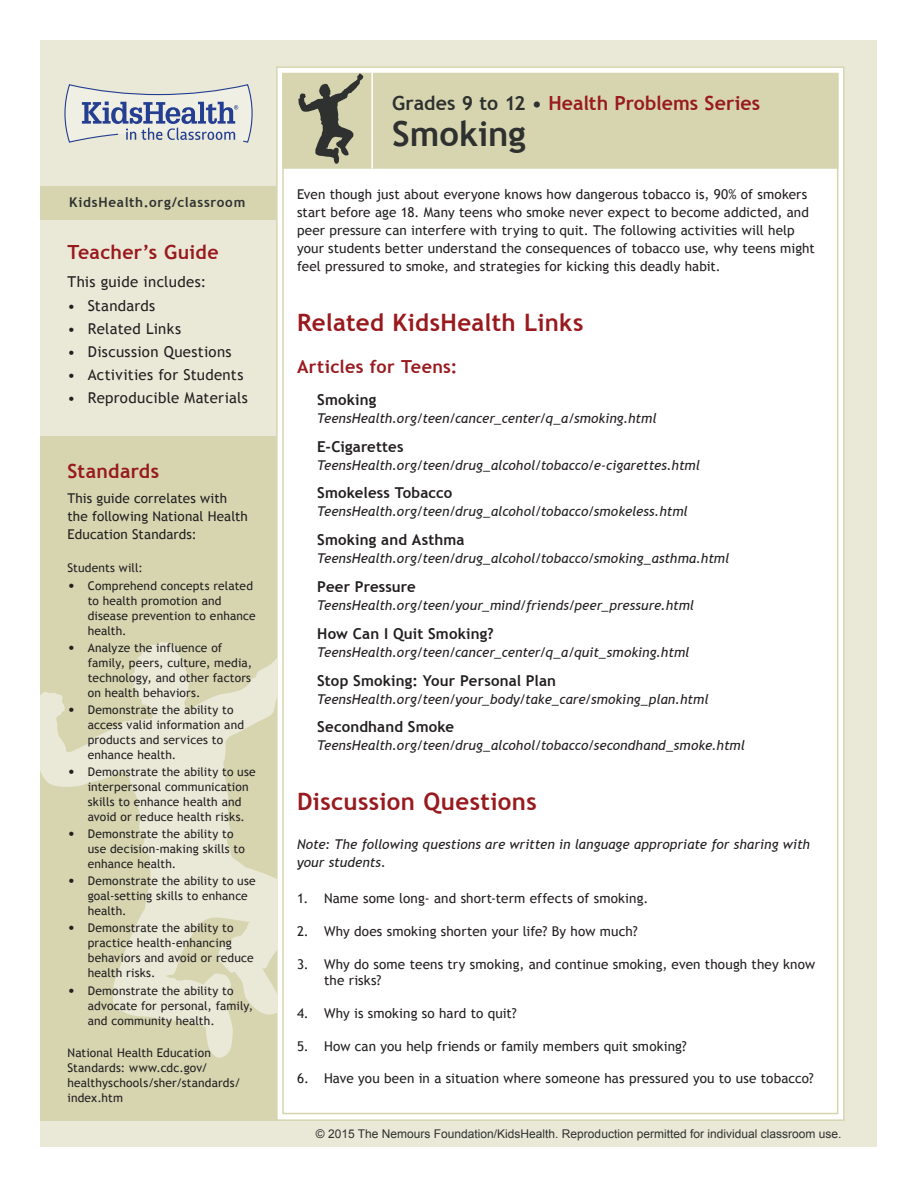
<style>
.page{position:relative;width:918px;height:1188px;background:#fff}
.page>*{position:absolute;margin:0;border:0;box-sizing:border-box;transform-origin:0 0}
.Lesson_Header{font:700 34.5px "Trebuchet MS";color:#2f3130}
.t1{font:700 24px "Trebuchet MS";letter-spacing:.015em;color:#991a1e}
.Lesson_Header-2{font:700 19.5px "Trebuchet MS";letter-spacing:.005em;color:#991a1e}
.t2{font:700 18px "Trebuchet MS";letter-spacing:.02em;color:#991a1e}
.Article_List{font:700 15px "Trebuchet MS";letter-spacing:.01em;color:#231f20}
.t3{font:15px "Trebuchet MS";letter-spacing:.02em;color:#231f20}
.t4{font:13.5px/18px "Trebuchet MS";letter-spacing:.01em;color:#231f20}
.Article_List-2{font:italic 13.5px "Trebuchet MS";color:#231f20}
.Note{font:italic 13.5px/18px "Trebuchet MS";letter-spacing:.005em;color:#231f20}
.t5{font:700 13.5px "Trebuchet MS";letter-spacing:.055em;color:#2f3130}
.t6{font:12px/15px "Trebuchet MS";letter-spacing:.01em;color:#231f20}
.t7{font:12px "Arial";color:#2f3130}
.s1{font-size:15px}
.s2{color:#2f3130}
</style>
<div class="page">
<div style="left:40px;top:40px;width:838px;height:1108px;background:#eae9d8"></div>
<div style="left:277px;top:67px;width:567px;height:1053px;background:#fff"></div>
<div style="left:283px;top:74px;width:555px;height:94px;background:#d6d5b0"></div>
<div style="left:282px;top:73px;width:556px;height:96px;border:2px solid #d6d5b0"></div>
<hr style="left:371px;top:73px;width:2px;height:96px;background:#fff">
<div style="left:40px;top:436px;width:237px;height:685px;background:#d6d5b0"></div>
<div style="left:40px;top:186px;width:237px;height:33px;background:#d6d5b0"></div>
<svg style="left:64px;top:84px;width:189px;height:59px"></svg>
<svg style="left:298px;top:74px;width:65px;height:90px"></svg>
<svg style="left:40px;top:642px;width:237px;height:416px"></svg>
<p class="t5" style="left:69px;top:194px;width:178px">KidsHealth.org/classroom</p>
<p class="Lesson_Header-2" style="left:68px;top:240px;width:153px">Teacher’s Guide</p>
<p class="t3" style="left:68px;top:273px;width:140px">This guide includes:</p>
<p class="t3" style="left:68px;top:296px;width:89px">• Standards</p>
<p class="t3" style="left:68px;top:320px;width:115px">• Related Links</p>
<p class="t3" style="left:68px;top:343px;width:166px">• Discussion Questions</p>
<p class="t3" style="left:68px;top:366px;width:177px">• Activities for Students</p>
<p class="t3" style="left:68px;top:389px;width:182px">• Reproducible Materials</p>
<p class="Lesson_Header-2" style="left:68px;top:459px;width:93px">Standards</p>
<p class="t4" style="left:68px;top:490px;width:182px">This guide correlates with the following National Health<br>Education Standards:</p>
<p class="t6" style="left:68px;top:561px;width:77px">Students will:</p>
<p class="t6" style="left:88px;top:578px;width:169px;text-indent:-20px"><span class="s1">•</span> Comprehend concepts related to health promotion and disease prevention to enhance health.</p>
<p class="t6" style="left:88px;top:640px;width:166px;text-indent:-20px"><span class="s1">•</span> Analyze the influence of family, peers, culture, media, technology, and other factors on health behaviors.</p>
<p class="t6" style="left:88px;top:702px;width:158px;text-indent:-20px"><span class="s1">•</span> Demonstrate the ability to access valid information and products and services to enhance health.</p>
<p class="t6" style="left:88px;top:764px;width:170px;text-indent:-20px"><span class="s1">•</span> Demonstrate the ability to use interpersonal communication skills to enhance health and avoid or reduce health risks.</p>
<p class="t6" style="left:88px;top:827px;width:159px;text-indent:-20px"><span class="s1">•</span> Demonstrate the ability to use decision-making skills to enhance health.</p>
<p class="t6" style="left:88px;top:874px;width:170px;text-indent:-20px"><span class="s1">•</span> Demonstrate the ability to use goal-setting skills to enhance health.</p>
<p class="t6" style="left:88px;top:921px;width:167px;text-indent:-20px"><span class="s1">•</span> Demonstrate the ability to practice health-enhancing behaviors and avoid or reduce health risks.</p>
<p class="t6" style="left:88px;top:983px;width:167px;text-indent:-20px"><span class="s1">•</span> Demonstrate the ability to advocate for personal, family, and community health.</p>
<p class="t6" style="left:68px;top:1045px;width:175px">National Health Education<br>Standards: www.cdc.gov/ healthyschools/sher/standards/ index.htm</p>
<p class="Lesson_Header-2" style="left:392px;top:91px;width:370px"><span class="s2">Grades 9 to 12 •</span> Health Problems Series</p>
<p class="Lesson_Header" style="left:392px;top:112px;width:135px">Smoking</p>
<p class="t4" style="left:297px;top:185px;width:519px">Even though just about everyone knows how dangerous tobacco is, 90% of smokers start before age 18. Many teens who smoke never expect to become addicted, and peer pressure can interfere with trying to quit. The following activities will help your students better understand the consequences of tobacco use, why teens might feel pressured to smoke, and strategies for kicking this deadly habit.</p>
<p class="t1" style="left:297px;top:307px;width:288px">Related KidsHealth Links</p>
<p class="t2" style="left:297px;top:355px;width:162px">Articles for Teens:</p>
<p class="Article_List" style="left:317px;top:390px;width:61px">Smoking</p>
<p class="Article_List-2" style="left:317px;top:410px;width:341px">TeensHealth.org/teen/cancer_center/q_a/smoking.html</p>
<p class="Article_List" style="left:317px;top:437px;width:88px">E-Cigarettes</p>
<p class="Article_List-2" style="left:317px;top:457px;width:384px">TeensHealth.org/teen/drug_alcohol/tobacco/e-cigarettes.html</p>
<p class="Article_List" style="left:317px;top:484px;width:137px">Smokeless Tobacco</p>
<p class="Article_List-2" style="left:317px;top:504px;width:372px">TeensHealth.org/teen/drug_alcohol/tobacco/smokeless.html</p>
<p class="Article_List" style="left:317px;top:530px;width:149px">Smoking and Asthma</p>
<p class="Article_List-2" style="left:317px;top:550px;width:414px">TeensHealth.org/teen/drug_alcohol/tobacco/smoking_asthma.html</p>
<p class="Article_List" style="left:317px;top:577px;width:100px">Peer Pressure</p>
<p class="Article_List-2" style="left:317px;top:597px;width:379px">TeensHealth.org/teen/your_mind/friends/peer_pressure.html</p>
<p class="Article_List" style="left:317px;top:624px;width:178px">How Can I Quit Smoking?</p>
<p class="Article_List-2" style="left:317px;top:644px;width:374px">TeensHealth.org/teen/cancer_center/q_a/quit_smoking.html</p>
<p class="Article_List" style="left:317px;top:671px;width:240px">Stop Smoking: Your Personal Plan</p>
<p class="Article_List-2" style="left:317px;top:691px;width:393px">TeensHealth.org/teen/your_body/take_care/smoking_plan.html</p>
<p class="Article_List" style="left:317px;top:718px;width:139px">Secondhand Smoke</p>
<p class="Article_List-2" style="left:317px;top:738px;width:429px">TeensHealth.org/teen/drug_alcohol/tobacco/secondhand_smoke.html</p>
<p class="t1" style="left:297px;top:787px;width:241px">Discussion Questions</p>
<p class="Note" style="left:297px;top:835px;width:515px">Note: The following questions are written in language appropriate for sharing with your students.</p>
<p class="t4" style="left:297px;top:890px;width:353px">1. Name some long- and short-term effects of smoking.</p>
<p class="t4" style="left:297px;top:922px;width:342px">2. Why does smoking shorten your life? By how much?</p>
<p class="t4" style="left:324px;top:956px;width:493px;line-height:16.5px;text-indent:-27px">3. Why do some teens try smoking, and continue smoking, even though they know the risks?</p>
<p class="t4" style="left:297px;top:1004px;width:221px">4. Why is smoking so hard to quit?</p>
<p class="t4" style="left:297px;top:1037px;width:391px">5. How can you help friends or family members quit smoking?</p>
<p class="t4" style="left:297px;top:1070px;width:518px">6. Have you been in a situation where someone has pressured you to use tobacco?</p>
<p class="t7" style="left:316px;top:1126px;width:527px">© 2015 The Nemours Foundation/KidsHealth. Reproduction permitted for individual classroom use.</p>
</div>
